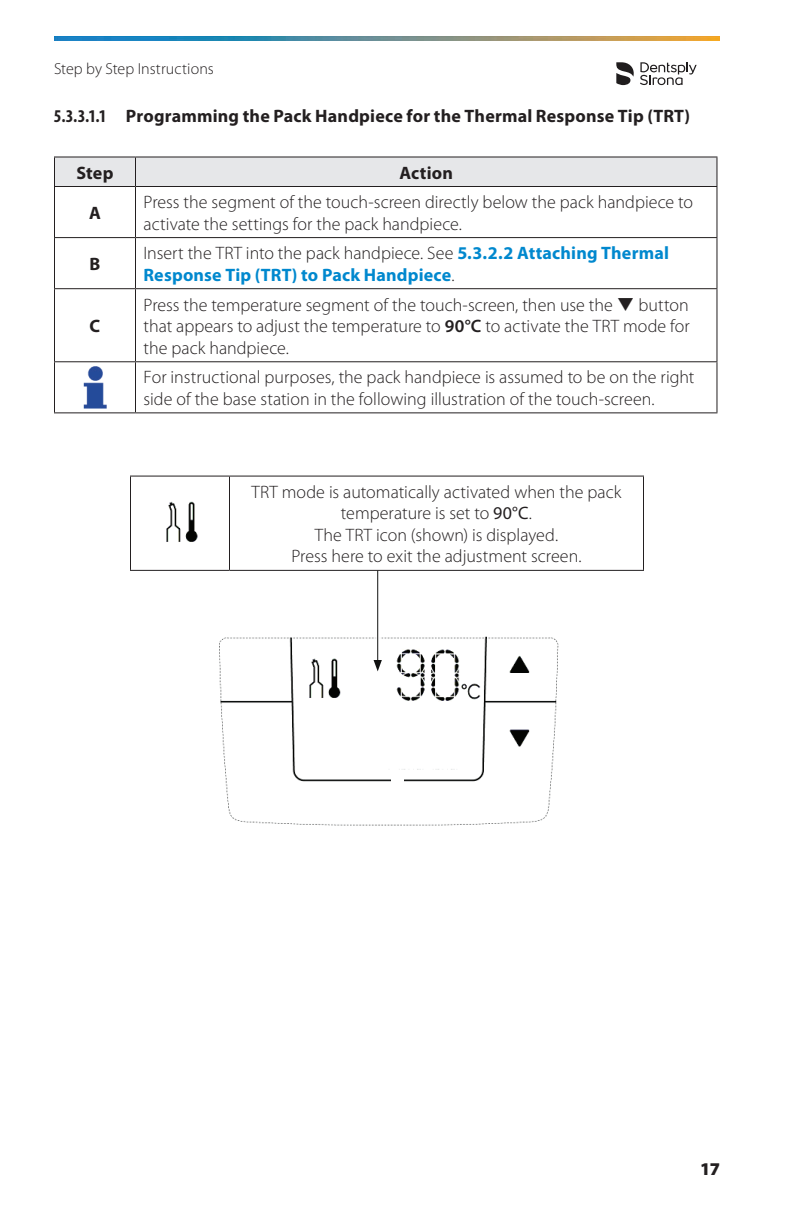
<style>
.page{position:relative;width:792px;height:1224px;background:#fff}
.page>*{position:absolute;margin:0;border:0;box-sizing:border-box;transform-origin:0 0}
.t1{font:300 18px/21.6px "Myriad Pro";color:#231f20}
.t2{font:700 18px/21.6px "Myriad Pro";letter-spacing:.01em;color:#0088ce}
.t3{font:700 18px "Myriad Pro";letter-spacing:.01em;color:#231f20}
.t4{font:900 18px "Myriad Pro";color:#231f20}
.t5{font:300 16px "Myriad Pro";letter-spacing:.005em;color:#231f20}
.s1{font-stretch:condensed}
.s2{font-weight:300;color:#231f20}
.s3{font-weight:600}
.s4{font-weight:400}
</style>
<div class="page">
<svg style="left:640px;top:62px;width:57px;height:23px"></svg>
<svg style="left:616px;top:62px;width:18px;height:23px"></svg>
<img style="left:54px;top:36px;width:666px;height:5px">
<hr style="left:54px;top:156px;width:82px;height:2px;background:#231f20">
<hr style="left:136px;top:156px;width:581px;height:2px;background:#231f20">
<div style="left:54px;top:157px;width:663px;height:29px;background:#e6e7e9"></div>
<hr style="left:54px;top:186px;width:82px;height:1px;background:#231f20">
<hr style="left:54px;top:187px;width:1px;height:50px;background:#231f20">
<hr style="left:136px;top:186px;width:581px;height:1px;background:#231f20">
<hr style="left:135px;top:187px;width:1px;height:50px;background:#231f20">
<hr style="left:716px;top:187px;width:1px;height:50px;background:#231f20">
<hr style="left:54px;top:237px;width:82px;height:1px;background:#231f20">
<hr style="left:54px;top:238px;width:1px;height:50px;background:#231f20">
<hr style="left:136px;top:237px;width:581px;height:1px;background:#231f20">
<hr style="left:135px;top:238px;width:1px;height:50px;background:#231f20">
<hr style="left:716px;top:238px;width:1px;height:50px;background:#231f20">
<hr style="left:54px;top:288px;width:82px;height:1px;background:#231f20">
<hr style="left:54px;top:289px;width:1px;height:72px;background:#231f20">
<hr style="left:136px;top:288px;width:581px;height:1px;background:#231f20">
<hr style="left:135px;top:289px;width:1px;height:72px;background:#231f20">
<hr style="left:716px;top:289px;width:1px;height:72px;background:#231f20">
<hr style="left:54px;top:361px;width:82px;height:1px;background:#231f20">
<hr style="left:54px;top:362px;width:1px;height:50px;background:#231f20">
<hr style="left:136px;top:361px;width:581px;height:1px;background:#231f20">
<hr style="left:135px;top:362px;width:1px;height:50px;background:#231f20">
<hr style="left:716px;top:362px;width:1px;height:50px;background:#231f20">
<hr style="left:54px;top:412px;width:82px;height:1px;background:#231f20">
<hr style="left:136px;top:412px;width:581px;height:1px;background:#231f20">
<img style="left:83px;top:366px;width:24px;height:43px">
<img style="left:219px;top:636px;width:340px;height:190px">
<div style="left:369px;top:557px;width:17px;height:119px;background:#fff"></div>
<svg style="left:373px;top:571px;width:9px;height:90px"></svg>
<hr style="left:377px;top:561px;width:1px;height:102px;background:#101110">
<svg style="left:374px;top:660px;width:8px;height:11px"></svg>
<svg style="left:131px;top:561px;width:512px;height:9px"></svg>
<hr style="left:130px;top:476px;width:100px;height:1px;background:#231f20">
<hr style="left:130px;top:477px;width:1px;height:93px;background:#231f20">
<hr style="left:230px;top:476px;width:414px;height:1px;background:#231f20">
<hr style="left:229px;top:477px;width:1px;height:93px;background:#231f20">
<hr style="left:643px;top:477px;width:1px;height:93px;background:#231f20">
<hr style="left:130px;top:570px;width:100px;height:1px;background:#231f20">
<hr style="left:230px;top:570px;width:414px;height:1px;background:#231f20">
<img style="left:166px;top:501px;width:32px;height:41px">
<div style="left:391px;top:774px;width:13px;height:10px;background:#fff"></div>
<p class="t5" style="left:54px;top:59px;width:161px">Step by Step Instructions</p>
<p class="t3" style="left:54px;top:104px;width:638px"><span class="s1">5.3.3.1.1</span> Programming the Pack Handpiece for the Thermal Response Tip (TRT)</p>
<p class="t3" style="left:77px;top:161px;width:38px">Step</p>
<p class="t3" style="left:400px;top:161px;width:55px">Action</p>
<p class="t3" style="left:89px;top:201px;width:13px">A</p>
<p class="t1" style="left:143px;top:191px;width:551px">Press the segment of the touch-screen directly below the pack handpiece to activate the settings for the pack handpiece.</p>
<p class="t3" style="left:90px;top:252px;width:12px">B</p>
<p class="t2" style="left:143px;top:242px;width:527px"><span class="s2">Insert the TRT into the pack handpiece. See</span> 5.3.2.2 Attaching Thermal<br>Response Tip (TRT) to Pack Handpiece<span class="s2">.</span></p>
<p class="t3" style="left:90px;top:314px;width:12px">C</p>
<p class="t1" style="left:144px;top:294px;width:548px;text-align:justify">Press the temperature segment of the touch-screen, then use the ❑ button that appears to adjust the temperature to <span class="s3">90°C</span> to activate the TRT mode for the pack handpiece.</p>
<p class="t1" style="left:144px;top:366px;width:553px">For instructional purposes, the pack handpiece is assumed to be on the right side of the base station in the following illustration of the touch-screen.</p>
<p class="t1" style="left:252px;top:481px;width:371px;text-align:center">TRT mode is automatically activated when the pack temperature is set to <span class="s4">90°C</span>.<br>The TRT icon (shown) is displayed.<br>Press here to exit the adjustment screen.</p>
<p class="t4" style="left:700px;top:1156px;width:21px">17</p>
</div>
